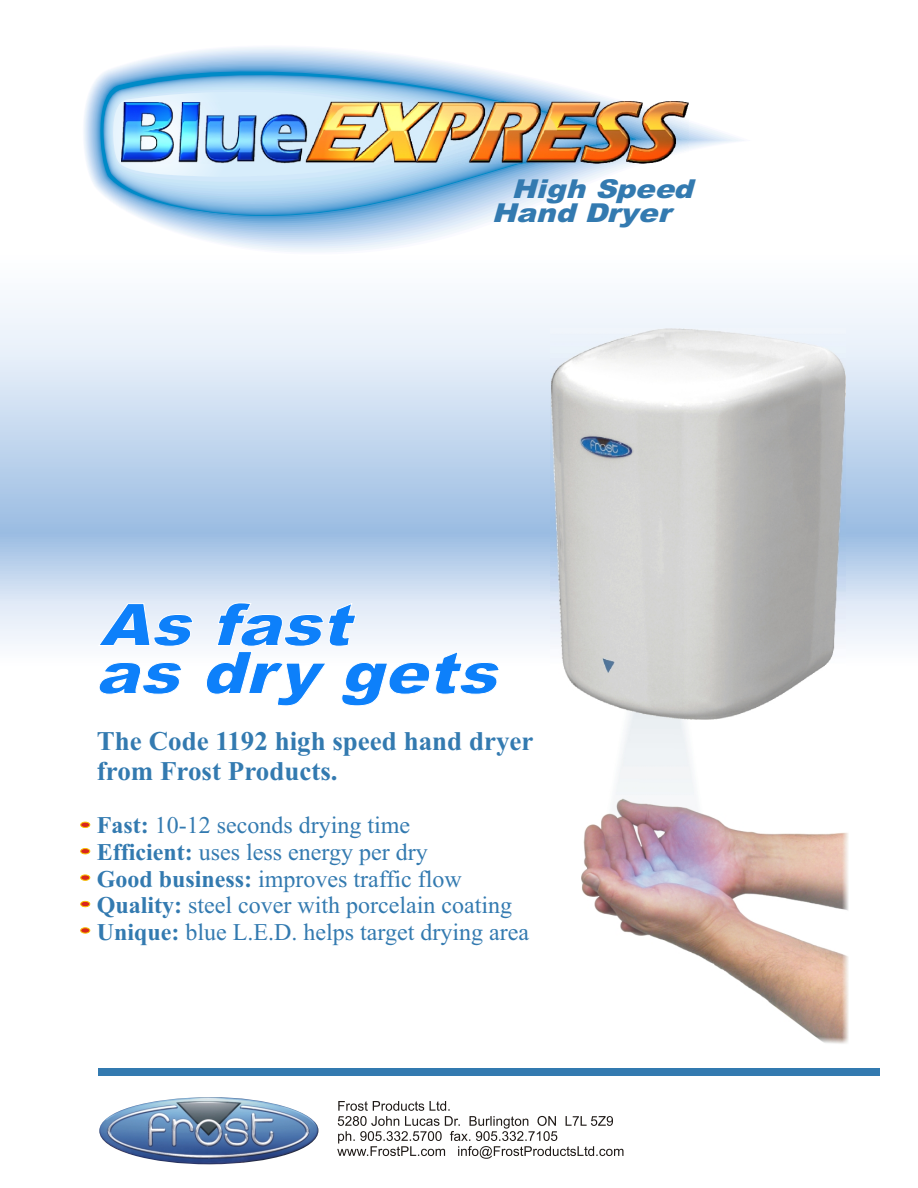
<style>
.page{position:relative;width:918px;height:1188px;background:#fff}
.page>*{position:absolute;margin:0;border:0;box-sizing:border-box;transform-origin:0 0}
.t1{font:italic 900 58.5px/48px "Arial";color:#0d80fa;scale:1.12 1}
.t2{font:700 27px/29.8px "Times New Roman";color:#337ab0}
.t3{font:italic 900 26.1px/23.4px "Arial";color:#337ab0;scale:1.12 1}
.t4{font:24px/26.5px "Times New Roman";color:#337ab0}
.s1{font-weight:700}
</style>
<div class="page">
<img style="left:581px;top:720px;width:267px;height:324px">
<svg style="left:0;top:300px;width:918px;height:344px;background:#cddef1"></svg>
<img style="left:99px;top:1097px;width:220px;height:67px;border-radius:50%">
<svg style="left:337px;top:1101px;width:286px;height:58px"></svg>
<svg style="left:208px;top:123px;width:490px;height:119px"></svg>
<svg style="left:200px;top:102px;width:492px;height:138px"></svg>
<svg style="left:192px;top:164px;width:494px;height:74px"></svg>
<svg style="left:84px;top:115px;width:596px;height:121px"></svg>
<svg style="left:85px;top:108px;width:589px;height:126px"></svg>
<svg style="left:86px;top:103px;width:583px;height:129px"></svg>
<svg style="left:87px;top:47px;width:576px;height:183px"></svg>
<svg style="left:88px;top:48px;width:569px;height:180px"></svg>
<svg style="left:89px;top:50px;width:562px;height:176px"></svg>
<svg style="left:90px;top:52px;width:556px;height:172px"></svg>
<svg style="left:91px;top:54px;width:549px;height:168px"></svg>
<svg style="left:92px;top:55px;width:542px;height:165px"></svg>
<svg style="left:96px;top:63px;width:519px;height:152px"></svg>
<svg style="left:97px;top:64px;width:508px;height:149px"></svg>
<svg style="left:98px;top:65px;width:502px;height:146px"></svg>
<svg style="left:98px;top:66px;width:496px;height:144px"></svg>
<svg style="left:98px;top:67px;width:490px;height:141px"></svg>
<svg style="left:99px;top:68px;width:482px;height:139px"></svg>
<svg style="left:99px;top:69px;width:476px;height:136px"></svg>
<svg style="left:100px;top:70px;width:467px;height:133px"></svg>
<svg style="left:101px;top:72px;width:458px;height:129px"></svg>
<svg style="left:101px;top:73px;width:449px;height:126px;background:#97c6e7"></svg>
<svg style="left:102px;top:75px;width:438px;height:121px;background:#98c5e7"></svg>
<svg style="left:103px;top:76px;width:425px;height:118px;background:#90c1e5"></svg>
<svg style="left:104px;top:78px;width:411px;height:112px;background:#8abee4"></svg>
<svg style="left:105px;top:81px;width:395px;height:105px;background:#aed4ef"></svg>
<div style="left:98px;top:1069px;width:781px;height:7px;background:#337ab0"></div>
<svg style="left:80px;top:821px;width:11px;height:7px"></svg>
<svg style="left:80px;top:848px;width:11px;height:7px"></svg>
<svg style="left:80px;top:874px;width:11px;height:7px"></svg>
<svg style="left:80px;top:901px;width:11px;height:7px"></svg>
<svg style="left:80px;top:927px;width:11px;height:7px"></svg>
<img style="left:306px;top:101px;width:382px;height:63px">
<img style="left:121px;top:103px;width:187px;height:60px">
<img style="left:551px;top:328px;width:295px;height:392px">
<p class="t3" style="left:492px;top:180px;width:187px;text-indent:20px">High Speed<br>Hand Dryer</p>
<p class="t1" style="left:95px;top:607px;width:373px">As fast<br>as dry gets</p>
<p class="t2" style="left:97px;top:729px;width:438px">The Code 1192 high speed hand dryer from Frost Products.</p>
<p class="t4" style="left:97px;top:814px;width:434px"><span class="s1">Fast:</span> 10-12 seconds drying time<br><span class="s1">Efficient:</span> uses less energy per dry<br><span class="s1">Good business:</span> improves traffic flow <span class="s1">Quality:</span> steel cover with porcelain coating <span class="s1">Unique:</span> blue L.E.D. helps target drying area</p>
</div>
